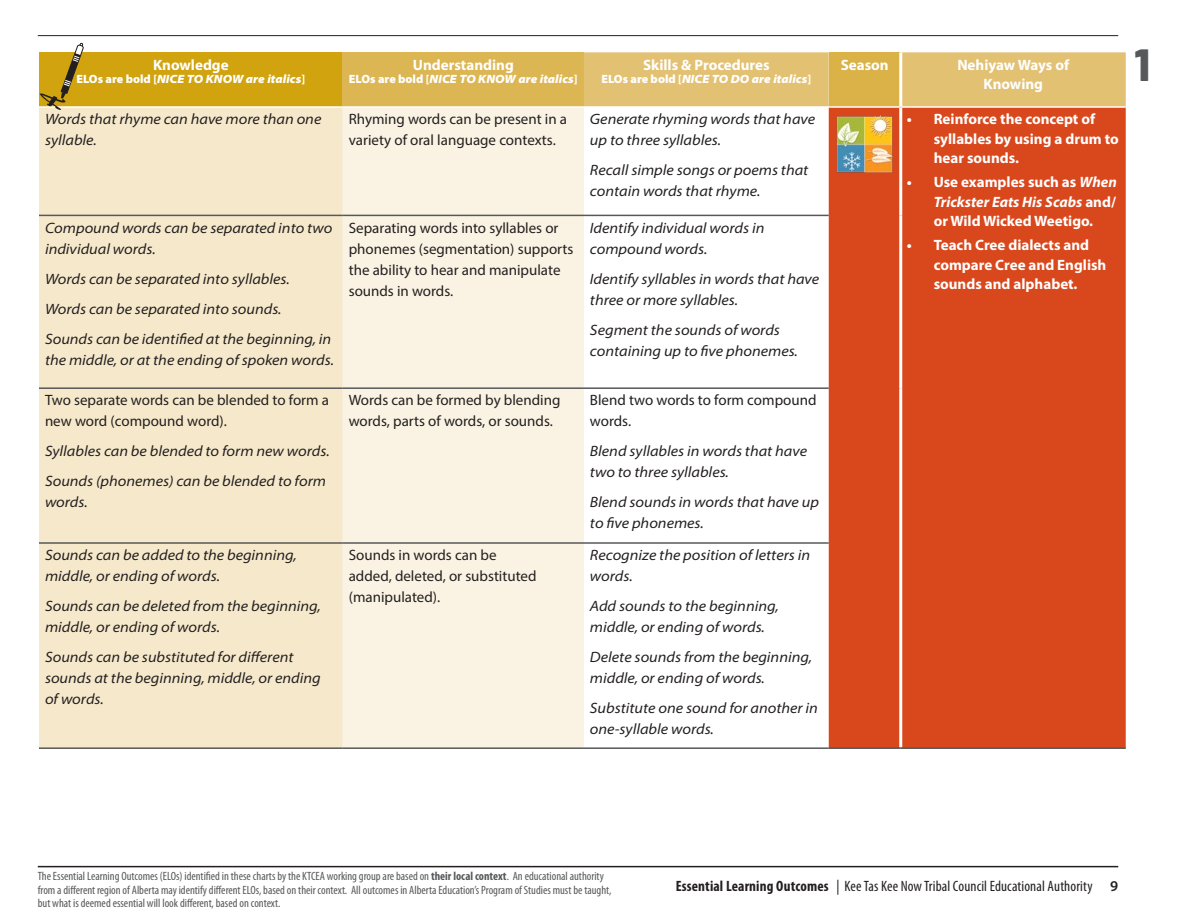
<style>
.page{position:relative;width:1188px;height:918px;background:#fff}
.page>*{position:absolute;margin:0;border:0;box-sizing:border-box;transform-origin:0 0}
.t1{font:800 45px "Barlow";color:#57585a}
.t2{font:italic semi-expanded 15px/21px "Myriad Pro";color:#231f20}
.t3{font:15px/21px "Myriad Pro";color:#231f20}
.t4{font:700 15px/19.5px "Myriad Pro";color:#fff}
.t5{font:condensed 15px "Myriad Pro";letter-spacing:.01em;color:#231f20}
.t6{font:condensed 12px/13.5px "Myriad Pro";color:#57585a}
.t7{font:italic 900 semi-expanded 12px "Myriad Pro";color:#fff}
.s1{font-style:normal;font-stretch:normal}
.s2{font-weight:700;font-style:normal;font-stretch:normal}
.s3{font-style:italic}
.s4{font-weight:700}
.s5{font-weight:600;font-stretch:normal}
</style>
<div class="page">
<hr style="left:38px;top:866px;width:1080px;height:1px;background:#231f20">
<hr style="left:38px;top:35px;width:1080px;height:1px;background:#231f20">
<div style="left:39px;top:52px;width:304px;height:55px;background:#d1a30f"></div>
<div style="left:343px;top:52px;width:241px;height:55px;background:#ddb654"></div>
<div style="left:584px;top:52px;width:542px;height:54px;background:#e3c173"></div>
<div style="left:829px;top:52px;width:72px;height:55px;background:#dbb247"></div>
<div style="left:39px;top:108px;width:304px;height:639px;background:#f6e9cb"></div>
<div style="left:343px;top:108px;width:241px;height:639px;background:#faf3e3"></div>
<svg style="left:584px;top:108px;width:245px;height:639px"></svg>
<div style="left:829px;top:108px;width:297px;height:639px;background:#d9481d"></div>
<hr style="left:899px;top:52px;width:3px;height:54px;background:#fff">
<hr style="left:899px;top:108px;width:3px;height:107px;background:#fff">
<hr style="left:899px;top:215px;width:3px;height:173px;background:#fff">
<hr style="left:899px;top:388px;width:3px;height:155px;background:#fff">
<hr style="left:899px;top:543px;width:3px;height:204px;background:#fff">
<hr style="left:39px;top:215px;width:304px;height:1px;background:#57585a">
<hr style="left:343px;top:215px;width:241px;height:1px;background:#57585a">
<hr style="left:584px;top:215px;width:245px;height:1px;background:#57585a">
<hr style="left:39px;top:387px;width:304px;height:2px;background:#57585a">
<hr style="left:343px;top:387px;width:241px;height:2px;background:#57585a">
<hr style="left:584px;top:387px;width:245px;height:2px;background:#57585a">
<hr style="left:39px;top:542px;width:304px;height:2px;background:#57585a">
<hr style="left:343px;top:542px;width:241px;height:2px;background:#57585a">
<hr style="left:584px;top:542px;width:245px;height:2px;background:#57585a">
<hr style="left:39px;top:747px;width:304px;height:2px;background:#57585a">
<hr style="left:343px;top:747px;width:241px;height:2px;background:#57585a">
<hr style="left:584px;top:747px;width:245px;height:2px;background:#57585a">
<hr style="left:829px;top:747px;width:72px;height:2px;background:#57585a">
<hr style="left:901px;top:747px;width:225px;height:2px;background:#57585a">
<hr style="left:39px;top:106px;width:304px;height:2px;background:#fff">
<hr style="left:343px;top:106px;width:241px;height:2px;background:#fff">
<hr style="left:829px;top:106px;width:72px;height:2px;background:#fff">
<img style="left:830px;top:116px;width:70px;height:61px">
<svg style="left:40px;top:42px;width:45px;height:68px"></svg>
<p class="t4" style="left:153px;top:54px;width:77px">Knowledge</p>
<p class="t7" style="left:76px;top:71px;width:230px"><span class="s1">ELOs are bold</span> <span class="s2">[</span>NICE TO KNOW are italics<span class="s2">]</span></p>
<p class="t4" style="left:413px;top:54px;width:102px">Understanding</p>
<p class="t7" style="left:349px;top:71px;width:230px"><span class="s1">ELOs are bold</span> <span class="s2">[</span>NICE TO KNOW are italics<span class="s2">]</span></p>
<p class="t4" style="left:643px;top:54px;width:128px">Skills &amp; Procedures</p>
<p class="t7" style="left:601px;top:71px;width:211px"><span class="s1">ELOs are bold</span> <span class="s2">[</span>NICE TO DO are italics<span class="s2">]</span></p>
<p class="t2" style="left:45px;top:108px;width:278px">Words that rhyme can have more than one syllable.</p>
<p class="t3" style="left:349px;top:108px;width:220px">Rhyming words can be present in a variety of oral language contexts.</p>
<p class="t2" style="left:590px;top:108px;width:227px">Generate rhyming words that have up to three syllables.</p>
<p class="t2" style="left:590px;top:159px;width:220px">Recall simple songs or poems that contain words that rhyme.</p>
<p class="t2" style="left:45px;top:217px;width:289px">Compound words can be separated into two individual words.</p>
<p class="t2" style="left:45px;top:268px;width:246px">Words can be separated into syllables.</p>
<p class="t2" style="left:45px;top:298px;width:238px">Words can be separated into sounds.</p>
<p class="t2" style="left:45px;top:328px;width:290px">Sounds can be identified at the beginning, in the middle, or at the ending of spoken words.</p>
<p class="t3" style="left:45px;top:390px;width:286px">Two separate words can be blended to form a new word (compound word).</p>
<p class="t2" style="left:45px;top:441px;width:286px">Syllables can be blended to form new words.</p>
<p class="t2" style="left:45px;top:471px;width:283px">Sounds (phonemes) can be blended to form words.</p>
<p class="t2" style="left:45px;top:544px;width:253px">Sounds can be added to the beginning, middle, or ending of words.</p>
<p class="t2" style="left:45px;top:595px;width:277px">Sounds can be deleted from the beginning, middle, or ending of words.</p>
<p class="t2" style="left:45px;top:646px;width:277px">Sounds can be substituted for different sounds at the beginning, middle, or ending of words.</p>
<p class="t3" style="left:349px;top:217px;width:226px">Separating words into syllables or phonemes (segmentation) supports the ability to hear and manipulate sounds in words.</p>
<p class="t2" style="left:590px;top:217px;width:176px">Identify individual words in compound words.</p>
<p class="t2" style="left:590px;top:268px;width:231px">Identify syllables in words that have three or more syllables.</p>
<p class="t2" style="left:590px;top:319px;width:209px">Segment the sounds of words containing up to five phonemes.</p>
<p class="t3" style="left:349px;top:390px;width:213px">Words can be formed by blending words, parts of words, or sounds.</p>
<p class="t3" style="left:590px;top:390px;width:228px">Blend two words to form compound words.</p>
<p class="t2" style="left:590px;top:441px;width:219px">Blend syllables in words that have two to three syllables.</p>
<p class="t2" style="left:590px;top:492px;width:231px">Blend sounds in words that have up to five phonemes.</p>
<p class="t3" style="left:349px;top:544px;width:189px">Sounds in words can be added, deleted, or substituted (manipulated).</p>
<p class="t2" style="left:590px;top:544px;width:222px">Recognize the position of letters in words.</p>
<p class="t2" style="left:590px;top:595px;width:190px">Add sounds to the beginning, middle, or ending of words.</p>
<p class="t2" style="left:590px;top:646px;width:224px">Delete sounds from the beginning, middle, or ending of words.</p>
<p class="t2" style="left:590px;top:697px;width:230px">Substitute one sound for another in one-syllable words.</p>
<p class="t4" style="left:841px;top:54px;width:49px">Season</p>
<p class="t4" style="left:957px;top:54px;width:113px;text-align:center">Nehiyaw Ways of<br>Knowing</p>
<p class="t4" style="left:934px;top:109px;width:187px;text-indent:-27px">• Reinforce the concept of syllables by using a drum to hear sounds.</p>
<p class="t4" style="left:934px;top:172px;width:185px;text-align:justify;text-indent:-27px">• Use examples such as <span class="s3">When Trickster Eats His Scabs</span> and/ or Wild Wicked Weetigo.</p>
<p class="t4" style="left:934px;top:235px;width:174px;text-indent:-27px">• Teach Cree dialects and compare Cree and English sounds and alphabet.</p>
<h1 class="t1" style="left:1134px;top:31px;width:17px">1</h1>
<p class="t6" style="left:38px;top:870px;width:575px">The Essential Learning Outcomes (ELOs) identified in these charts by the KTCEA working group are based on <span class="s4">their local context</span>. An educational authority from a different region of Alberta may identify different ELOs, based on their context. All outcomes in Alberta Education’s Program of Studies must be taught, but what is deemed essential will look different, based on context.</p>
<p class="t5" style="left:676px;top:877px;width:444px"><span class="s4">Essential Learning Outcomes</span> | Kee Tas Kee Now Tribal Council Educational Authority <span class="s5">9</span></p>
</div>
